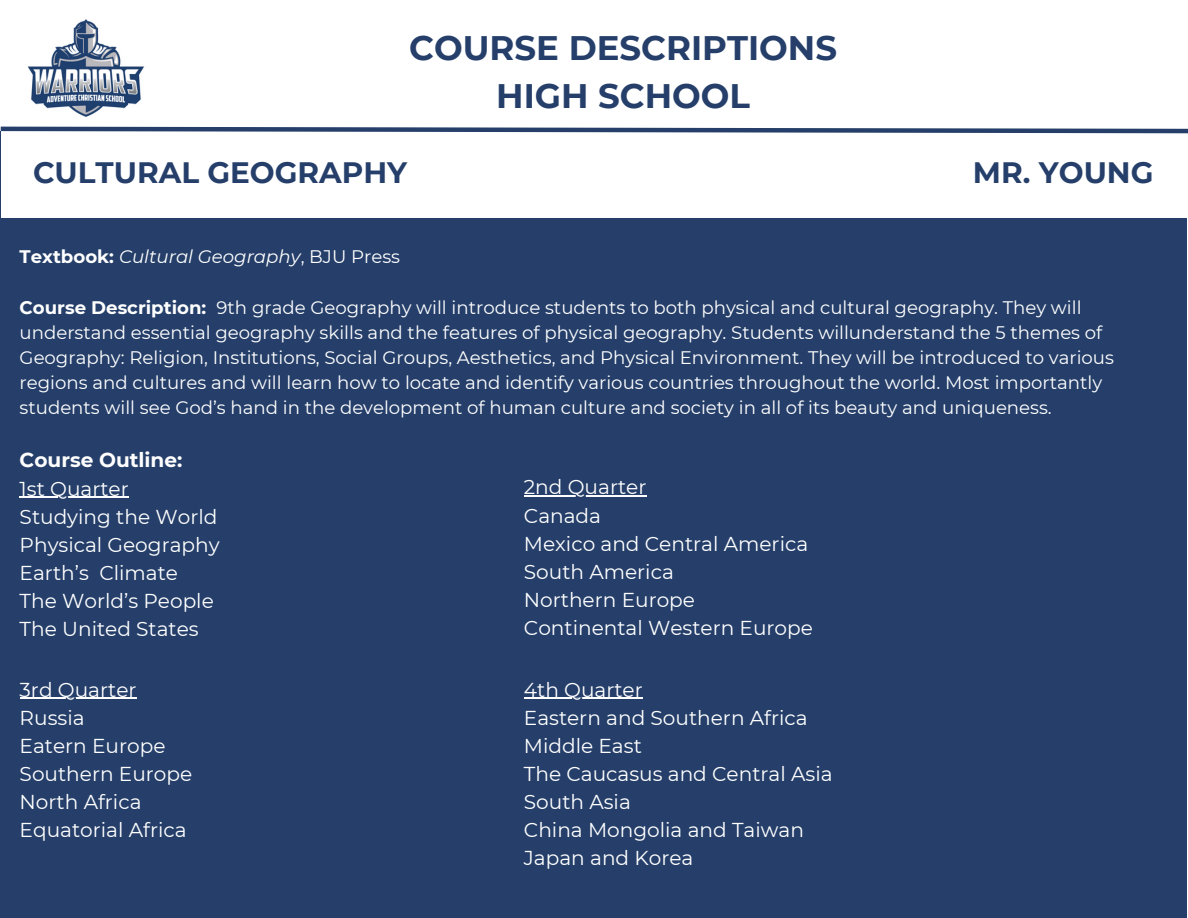
<style>
.page{position:relative;width:1188px;height:918px;background:#fff}
.page>*{position:absolute;margin:0;border:0;box-sizing:border-box;transform-origin:0 0}
.t1{font:700 34.05px/47.2px "Montserrat";color:#253f6a;text-align:center}
.t2{font:700 29.55px "Montserrat";color:#253f6a}
.t3{font:20.1px/28.2px "Montserrat";color:#fff}
.t4{font:700 20.1px "Montserrat";color:#fff}
.t5{font:18.15px/25px "Montserrat";color:#fff}
.t6{font:italic 18.15px "Montserrat";color:#fff}
.s1{font-weight:700;font-style:normal}
.s2{font-style:normal}
.s3{font-weight:700}
</style>
<div class="page">
<div style="left:0;top:116px;width:1187px;height:802px;background:#253f6a"></div>
<div style="left:0;top:0;width:1188px;height:131px;background:#fff"></div>
<img style="left:27px;top:19px;width:118px;height:98px">
<div style="left:1px;top:129px;width:1187px;height:89px;background:#fff"></div>
<svg style="left:0;top:126px;width:1188px;height:8px"></svg>
<hr style="left:524px;top:496px;width:122px;height:1px;background:#fff">
<hr style="left:20px;top:497px;width:109px;height:1px;background:#fff">
<hr style="left:20px;top:698px;width:117px;height:1px;background:#fff">
<hr style="left:524px;top:698px;width:119px;height:1px;background:#fff">
<h1 class="t1" style="left:409px;top:24px;width:429px">COURSE DESCRIPTIONS<br>HIGH SCHOOL</h1>
<p class="t1" style="left:455px;top:54px;width:330px">CURRICULUM LIST</p>
<p class="t2" style="left:33px;top:155px;width:376px">CULTURAL GEOGRAPHY</p>
<h4 class="t2" style="left:973px;top:155px;width:182px">MR. YOUNG</h4>
<p class="t6" style="left:20px;top:246px;width:382px"><span class="s1">Textbook:</span> Cultural Geography<span class="s2">, BJU Press</span></p>
<h2 class="t5" style="left:20px;top:294px;width:1096px"><span class="s3">Course Description:</span> 9th grade Geography will introduce students to both physical and cultural geography. They will understand essential geography skills and the features of physical geography. Students willunderstand the 5 themes of Geography: Religion, Institutions, Social Groups, Aesthetics, and Physical Environment. They will be introduced to various regions and cultures and will learn how to locate and identify various countries throughout the world. Most importantly students will see God’s hand in the development of human culture and society in all of its beauty and uniqueness.</h2>
<p class="t4" style="left:20px;top:448px;width:164px">Course Outline:</p>
<p class="t3" style="left:20px;top:474px;width:202px">1st Quarter<br>Studying the World<br>Physical Geography<br>Earth’s Climate<br>The World’s People<br>The United States</p>
<h2 class="t3" style="left:524px;top:473px;width:291px">2nd Quarter<br>Canada<br>Mexico and Central America<br>South America<br>Northern Europe<br>Continental Western Europe</h2>
<h4 class="t3" style="left:20px;top:675px;width:174px">3rd Quarter<br>Russia<br>Eatern Europe<br>Southern Europe<br>North Africa<br>Equatorial Africa</h4>
<h4 class="t3" style="left:524px;top:675px;width:310px">4th Quarter<br>Eastern and Southern Africa<br>Middle East<br>The Caucasus and Central Asia<br>South Asia<br>China Mongolia and Taiwan<br>Japan and Korea</h4>
</div>
